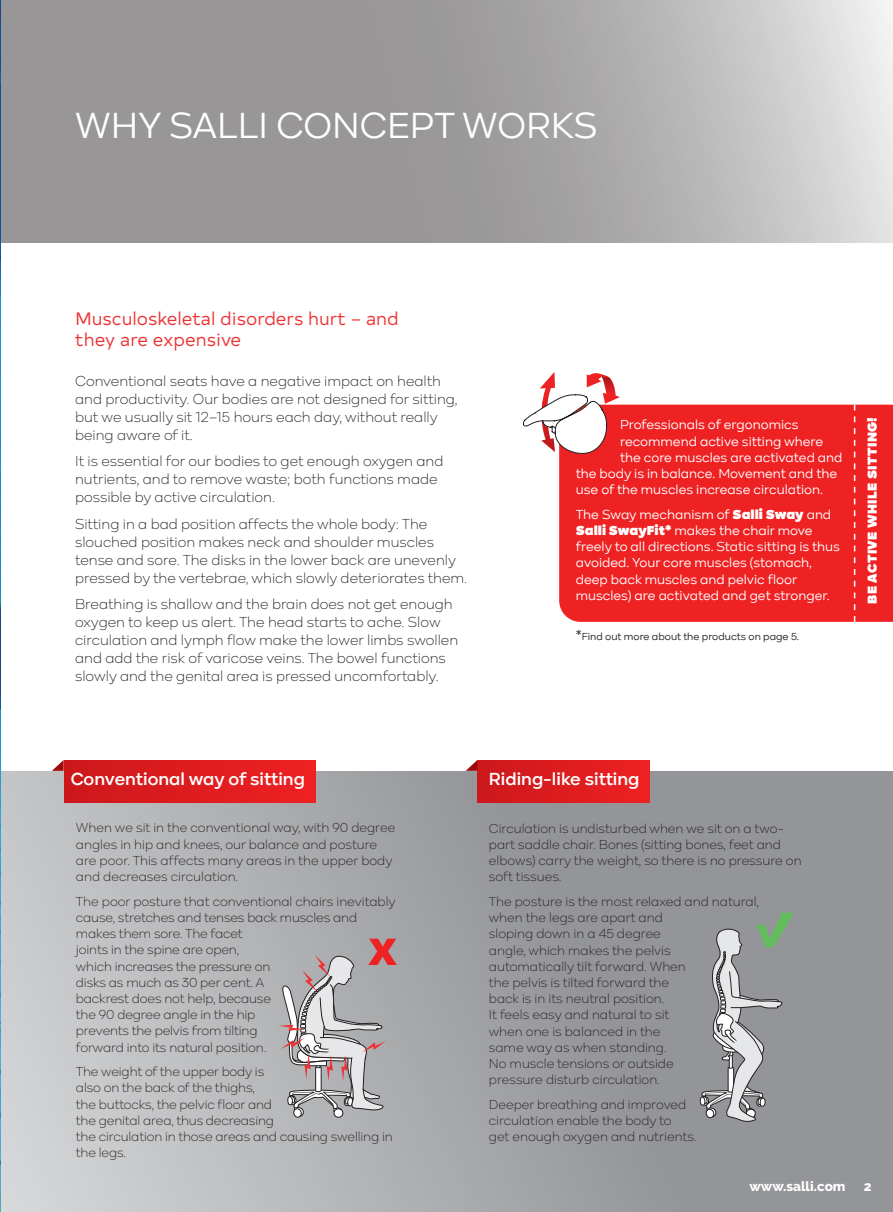
<style>
.page{position:relative;width:893px;height:1212px;background:#fff}
.page>*{position:absolute;margin:0;border:0;box-sizing:border-box;transform-origin:0 0}
.papgetitle{font:37.5px "Kinetika";color:#fff}
.t1{font:900 36.6px "Arial";color:#ee2123}
.Eng_Headline_1{font:18px/21.6px "Typold Book 500";color:#ee3234}
.Eng_Headline_1-2{font:600 18px "Kinetika";color:#fff}
.Eng_basic{font:300 15px/18px "Kinetika";color:#231f20}
.Eng_basic_smaller{font:300 13.5px/16.2px "Kinetika";color:#231f20}
.Eng_basic_smaller-2{font:13.5px/16.2px "Kinetika";color:#fff}
.t2{font:900 13.5px "Kinetika";letter-spacing:.025em;color:#fff}
.t3{font:800 13.5px "Raleway";color:#fff}
.Eng_basic_smallest{font:10.5px "Kinetika";color:#231f20}
.s1{font-weight:900}
.s2{font-size:13.5px}
</style>
<div class="page">
<svg style="left:1px;top:0;width:892px;height:242px;background:#a9a7a7"></svg>
<div style="left:0;top:771px;width:893px;height:441px;background:linear-gradient(to right,#c8c9ca,#86888b)"></div>
<img style="left:0;top:0;width:1px;height:1212px">
<svg style="left:277px;top:954px;width:109px;height:164px;background:#b3afb1"></svg>
<svg style="left:700px;top:913px;width:94px;height:208px;background:#9ca0a0"></svg>
<div style="left:477px;top:760px;width:173px;height:42px;background:linear-gradient(to right,#cc181b,#ee2123)"></div>
<svg style="left:466px;top:760px;width:11px;height:11px"></svg>
<div style="left:64px;top:760px;width:251px;height:42px;background:linear-gradient(to right,#cc181b,#ee2123)"></div>
<svg style="left:52px;top:760px;width:12px;height:11px"></svg>
<div style="left:559px;top:405px;width:334px;height:217px;background:#ee2123"></div>
<svg style="left:854px;top:405px;width:1px;height:217px"></svg>
<svg style="left:523px;top:372px;width:97px;height:83px"></svg>
<p class="papgetitle" style="left:75px;top:104px;width:524px">WHY SALLI CONCEPT WORKS</p>
<p class="Eng_Headline_1" style="left:75px;top:306px;width:325px">Musculoskeletal disorders hurt – and they are expensive</p>
<p class="Eng_basic" style="left:75px;top:372px;width:384px">Conventional seats have a negative impact on health and productivity. Our bodies are not designed for sitting, but we usually sit 12–15 hours each day, without really being aware of it.</p>
<p class="Eng_basic" style="left:75px;top:452px;width:370px">It is essential for our bodies to get enough oxygen and nutrients, and to remove waste; both functions made possible by active circulation.</p>
<p class="Eng_basic" style="left:75px;top:515px;width:394px">Sitting in a bad position affects the whole body: The slouched position makes neck and shoulder muscles tense and sore. The disks in the lower back are unevenly pressed by the vertebrae, which slowly deteriorates them.</p>
<p class="Eng_basic" style="left:75px;top:595px;width:385px">Breathing is shallow and the brain does not get enough oxygen to keep us alert. The head starts to ache. Slow circulation and lymph flow make the lower limbs swollen and add the risk of varicose veins. The bowel functions slowly and the genital area is pressed uncomfortably.</p>
<p class="Eng_basic_smaller-2" style="left:620px;top:417px;width:180px">Professionals of ergonomics</p>
<p class="Eng_basic_smaller-2" style="left:620px;top:433px;width:205px">recommend active sitting where</p>
<p class="Eng_basic_smaller-2" style="left:620px;top:449px;width:224px">the core muscles are activated and</p>
<p class="Eng_basic_smaller-2" style="left:576px;top:465px;width:263px">the body is in balance. Movement and the</p>
<p class="Eng_basic_smaller-2" style="left:576px;top:481px;width:249px">use of the muscles increase circulation.</p>
<p class="Eng_basic_smaller-2" style="left:576px;top:506px;width:266px">The Sway mechanism of <span class="s1">Salli Sway</span> and <span class="s1">Salli SwayFit*</span> makes the chair move freely to all directions. Static sitting is thus avoided. Your core muscles (stomach, deep back muscles and pelvic floor muscles) are activated and get stronger.</p>
<p class="Eng_basic_smallest" style="left:576px;top:630px;width:225px"><span class="s2">*</span>Find out more about the products on page 5.</p>
<p class="t2" style="left:863px;top:603px;width:188px;rotate:-90deg">BE ACTIVE WHILE SITTING!</p>
<p class="Eng_Headline_1-2" style="left:71px;top:768px;width:236px">Conventional way of sitting</p>
<p class="Eng_basic_smaller" style="left:76px;top:820px;width:321px">When we sit in the conventional way, with 90 degree angles in hip and knees, our balance and posture are poor. This affects many areas in the upper body and decreases circulation.</p>
<p class="Eng_basic_smaller" style="left:76px;top:893px;width:321px">The poor posture that conventional chairs inevitably cause, stretches and tenses back muscles and makes them sore. The facet<br>joints in the spine are open,<br>which increases the pressure on<br>disks as much as 30 per cent. A<br>backrest does not help, because<br>the 90 degree angle in the hip<br>prevents the pelvis from tilting<br>forward into its natural position.</p>
<p class="Eng_basic_smaller" style="left:76px;top:1064px;width:318px">The weight of the upper body is<br>also on the back of the thighs,<br>the buttocks, the pelvic floor and<br>the genital area, thus decreasing<br>the circulation in those areas and causing swelling in the legs.</p>
<p class="t1" style="left:368px;top:925px;width:30px">X</p>
<p class="Eng_Headline_1-2" style="left:489px;top:768px;width:152px">Riding-like sitting</p>
<p class="Eng_basic_smaller" style="left:489px;top:820px;width:314px">Circulation is undisturbed when we sit on a two&shy;part saddle chair. Bones (sitting bones, feet and elbows) carry the weight, so there is no pressure on soft tissues.</p>
<p class="Eng_basic_smaller" style="left:489px;top:893px;width:272px">The posture is the most relaxed and natural, when the legs are apart and<br>sloping down in a 45 degree<br>angle, which makes the pelvis automatically tilt forward. When<br>the pelvis is tilted forward the<br>back is in its neutral position.<br>It feels easy and natural to sit<br>when one is balanced in the<br>same way as when standing.<br>No muscle tensions or outside<br>pressure disturb circulation.</p>
<p class="Eng_basic_smaller" style="left:489px;top:1096px;width:209px">Deeper breathing and improved circulation enable the body to<br>get enough oxygen and nutrients.</p>
<p class="t3" style="left:749px;top:1178px;width:98px">www.salli.com</p>
<p class="t3" style="left:864px;top:1178px;width:9px">2</p>
</div>
